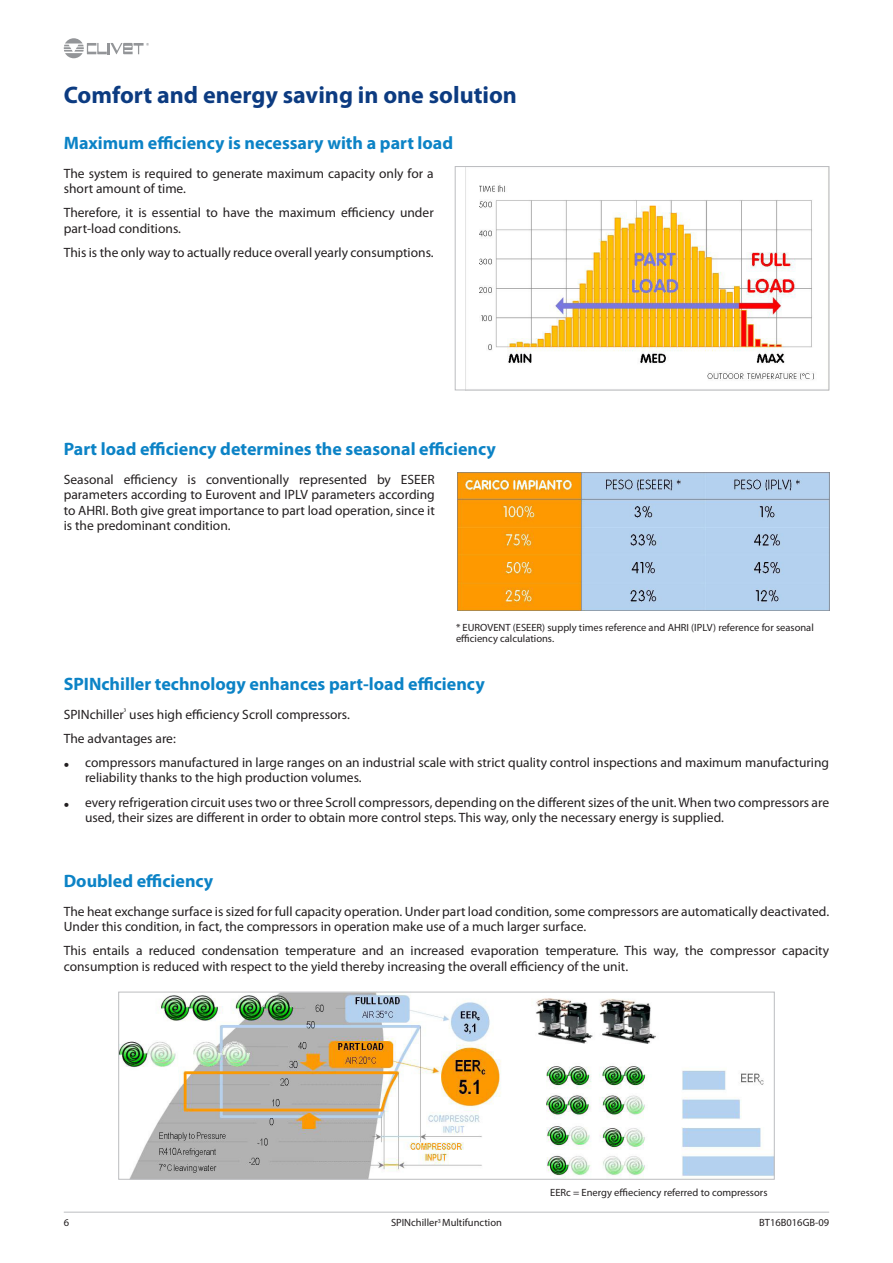
<style>
.page{position:relative;width:893px;height:1263px;background:#fff}
.page>*{position:absolute;margin:0;border:0;box-sizing:border-box;transform-origin:0 0}
.textBody1{font:700 24px "Myriad Pro";color:#0c3b81}
.title2{font:700 18px "Myriad Pro";color:#0c83c6}
.textBody1_15{font:13.5px/15.6px "Myriad Pro";color:#231f20}
.textBody1_TechSmall{font:10.5px/11.2px "Myriad Pro";color:#231f20}
.s1{font-size:19.5px}
</style>
<div class="page">
<svg style="left:64px;top:38px;width:85px;height:20px"></svg>
<hr style="left:64px;top:1212px;width:765px;height:1px;background:#bcbdc0">
<img style="left:479px;top:185px;width:335px;height:196px">
<div style="left:455px;top:166px;width:374px;height:224px;border:1px solid #bcbdc0"></div>
<img style="left:457px;top:472px;width:372px;height:138px">
<img style="left:120px;top:994px;width:652px;height:183px">
<div style="left:118px;top:992px;width:656px;height:187px;border:1px solid #bcbdc0"></div>
<p class="textBody1" style="left:64px;top:79px;width:455px">Comfort and energy saving in one solution</p>
<p class="title2" style="left:64px;top:131px;width:391px">Maximum efficiency is necessary with a part load</p>
<p class="textBody1_15" style="left:64px;top:165px;width:371px">The system is required to generate maximum capacity only for a short amount of time.</p>
<p class="textBody1_15" style="left:64px;top:205px;width:371px">Therefore, it is essential to have the maximum efficiency under part-load conditions.</p>
<p class="textBody1_15" style="left:64px;top:244px;width:370px">This is the only way to actually reduce overall yearly consumptions.</p>
<p class="title2" style="left:64px;top:437px;width:434px">Part load efficiency determines the seasonal efficiency</p>
<p class="textBody1_15" style="left:64px;top:471px;width:373px;text-align:justify">Seasonal efficiency is conventionally represented by ESEER parameters according to Eurovent and IPLV parameters according to AHRI. Both give great importance to part load operation, since it is the predominant condition.</p>
<p class="textBody1_TechSmall" style="left:456px;top:621px;width:359px">* EUROVENT (ESEER) supply times reference and AHRI (IPLV) reference for seasonal efficiency calculations.</p>
<p class="title2" style="left:64px;top:673px;width:422px">SPINchiller technology enhances part-load efficiency</p>
<p class="textBody1_15" style="left:64px;top:706px;width:286px">SPINchiller<sup>³</sup> uses high efficiency Scroll compressors.</p>
<p class="textBody1_15" style="left:64px;top:730px;width:114px">The advantages are:</p>
<p class="textBody1_15" style="left:85px;top:754px;width:746px;text-indent:-21px"><span class="s1">•</span> compressors manufactured in large ranges on an industrial scale with strict quality control inspections and maximum manufacturing reliability thanks to the high production volumes.</p>
<p class="textBody1_15" style="left:85px;top:794px;width:746px;text-indent:-21px"><span class="s1">•</span> every refrigeration circuit uses two or three Scroll compressors, depending on the different sizes of the unit. When two compressors are used, their sizes are different in order to obtain more control steps. This way, only the necessary energy is supplied.</p>
<p class="title2" style="left:64px;top:869px;width:151px">Doubled efficiency</p>
<p class="textBody1_15" style="left:64px;top:903px;width:766px">The heat exchange surface is sized for full capacity operation. Under part load condition, some compressors are automatically deactivated.<br>Under this condition, in fact, the compressors in operation make use of a much larger surface.</p>
<p class="textBody1_15" style="left:64px;top:943px;width:767px">This entails a reduced condensation temperature and an increased evaporation temperature. This way, the compressor capacity consumption is reduced with respect to the yield thereby increasing the overall efficiency of the unit.</p>
<p class="textBody1_TechSmall" style="left:550px;top:1186px;width:219px">EERc = Energy effieciency referred to compressors</p>
<p class="textBody1_TechSmall" style="left:64px;top:1217px;width:7px">6</p>
<p class="textBody1_TechSmall" style="left:391px;top:1217px;width:112px">SPINchiller<sup>3</sup> Multifunction</p>
<p class="textBody1_TechSmall" style="left:759px;top:1217px;width:71px">BT16B016GB-09</p>
</div>
